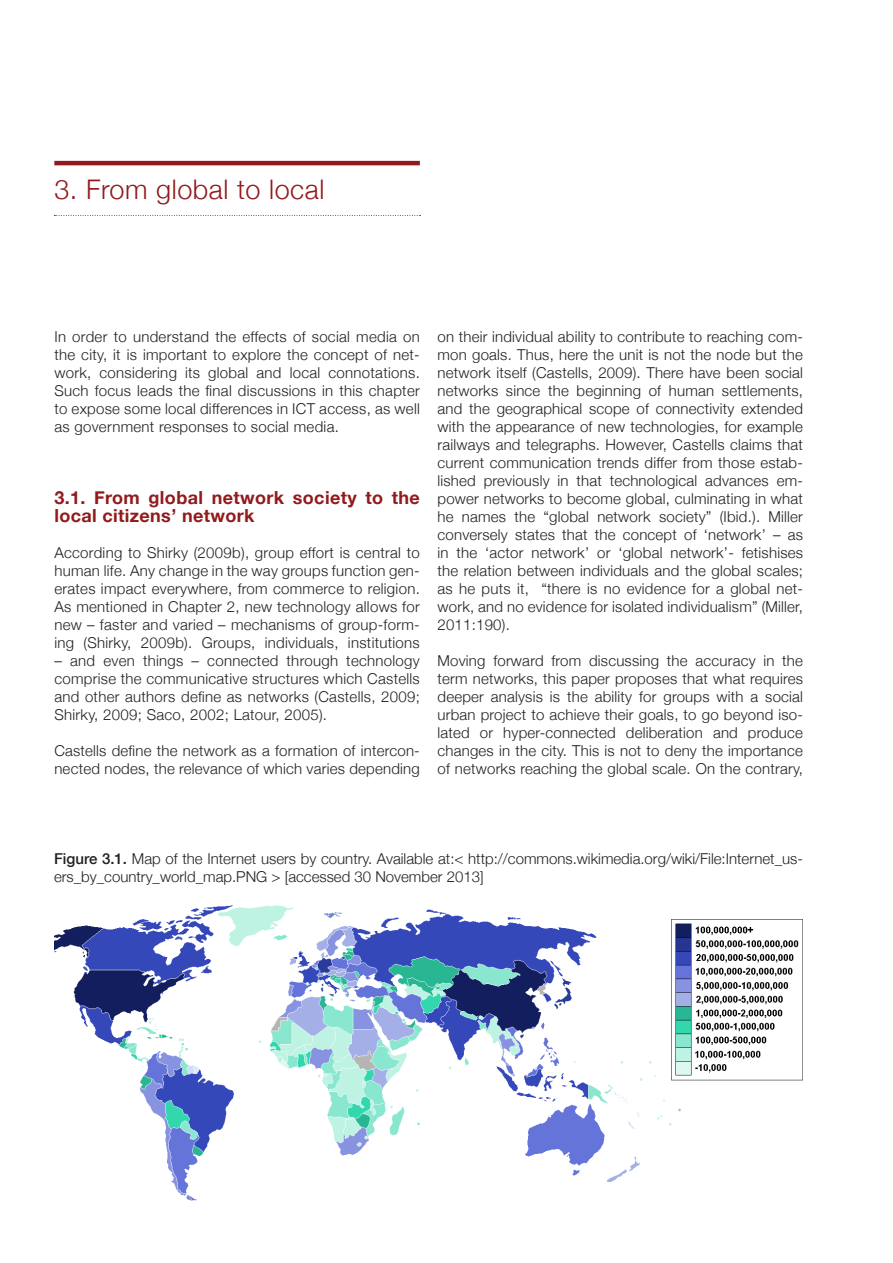
<style>
.page{position:relative;width:893px;height:1263px;background:#fff}
.page>*{position:absolute;margin:0;border:0;box-sizing:border-box;transform-origin:0 0}
.CHAPTER_HEADING{font:300 27px "Helvetica Neue";letter-spacing:.02em;color:#921a1d}
.SECTION_HEADING{font:700 18px/18px "Helvetica Neue";letter-spacing:.02em;color:#921a1d}
.TEXT{font:300 15px/18px "Helvetica Neue";letter-spacing:.015em;color:#231f20;text-align:justify}
.figures_and_tables_s{font:300 15px/18px "Helvetica Neue";color:#231f20}
.s1{font-weight:500}
</style>
<div class="page">
<hr style="left:54px;top:161px;width:366px;height:4px;background:#921a1d">
<svg style="left:54px;top:215px;width:366px;height:1px"></svg>
<img style="left:54px;top:905px;width:749px;height:296px">
<p class="CHAPTER_HEADING" style="left:54px;top:173px;width:272px">3. From global to local</p>
<p class="TEXT" style="left:54px;top:327px;width:367px">In order to understand the effects of social media on the city, it is important to explore the concept of net&shy;work, considering its global and local connotations.<br>Such focus leads the final discussions in this chapter to expose some local differences in ICT access, as well as government responses to social media.</p>
<p class="SECTION_HEADING" style="left:54px;top:488px;width:367px">3.1. From global network society to the local citizens’ network</p>
<p class="TEXT" style="left:54px;top:543px;width:367px">According to Shirky (2009b), group effort is central to human life. Any change in the way groups function gen&shy;erates impact everywhere, from commerce to religion.<br>As mentioned in Chapter 2, new technology allows for new – faster and varied – mechanisms of group-form&shy;ing (Shirky, 2009b). Groups, individuals, institutions</p>
<p class="TEXT" style="left:54px;top:651px;width:367px">– and even things – connected through technology comprise the communicative structures which Castells and other authors define as networks (Castells, 2009; Shirky, 2009; Saco, 2002; Latour, 2005).</p>
<p class="TEXT" style="left:54px;top:741px;width:367px">Castells define the network as a formation of intercon&shy;nected nodes, the relevance of which varies depending</p>
<p class="TEXT" style="left:437px;top:327px;width:367px">on their individual ability to contribute to reaching com&shy;mon goals. Thus, here the unit is not the node but the network itself (Castells, 2009). There have been social networks since the beginning of human settlements, and the geographical scope of connectivity extended with the appearance of new technologies, for example railways and telegraphs. However, Castells claims that current communication trends differ from those estab&shy;lished previously in that technological advances em&shy;power networks to become global, culminating in what he names the “global network society” (Ibid.). Miller conversely states that the concept of ‘network’ – as in the ‘actor network’ or ‘global network’- fetishises the relation between individuals and the global scales; as he puts it, “there is no evidence for a global net&shy;work, and no evidence for isolated individualism” (Miller, 2011:190).</p>
<p class="TEXT" style="left:437px;top:651px;width:367px">Moving forward from discussing the accuracy in the term networks, this paper proposes that what requires deeper analysis is the ability for groups with a social urban project to achieve their goals, to go beyond iso&shy;lated or hyper-connected deliberation and produce changes in the city. This is not to deny the importance of networks reaching the global scale. On the contrary,</p>
<p class="figures_and_tables_s" style="left:54px;top:849px;width:750px"><span class="s1">Figure 3.1.</span> Map of the Internet users by country. Available at:&lt; http://commons.wikimedia.org/wiki/File:Internet_us&shy;ers_by_country_world_map.PNG &gt; [accessed 30 November 2013]</p>
</div>
